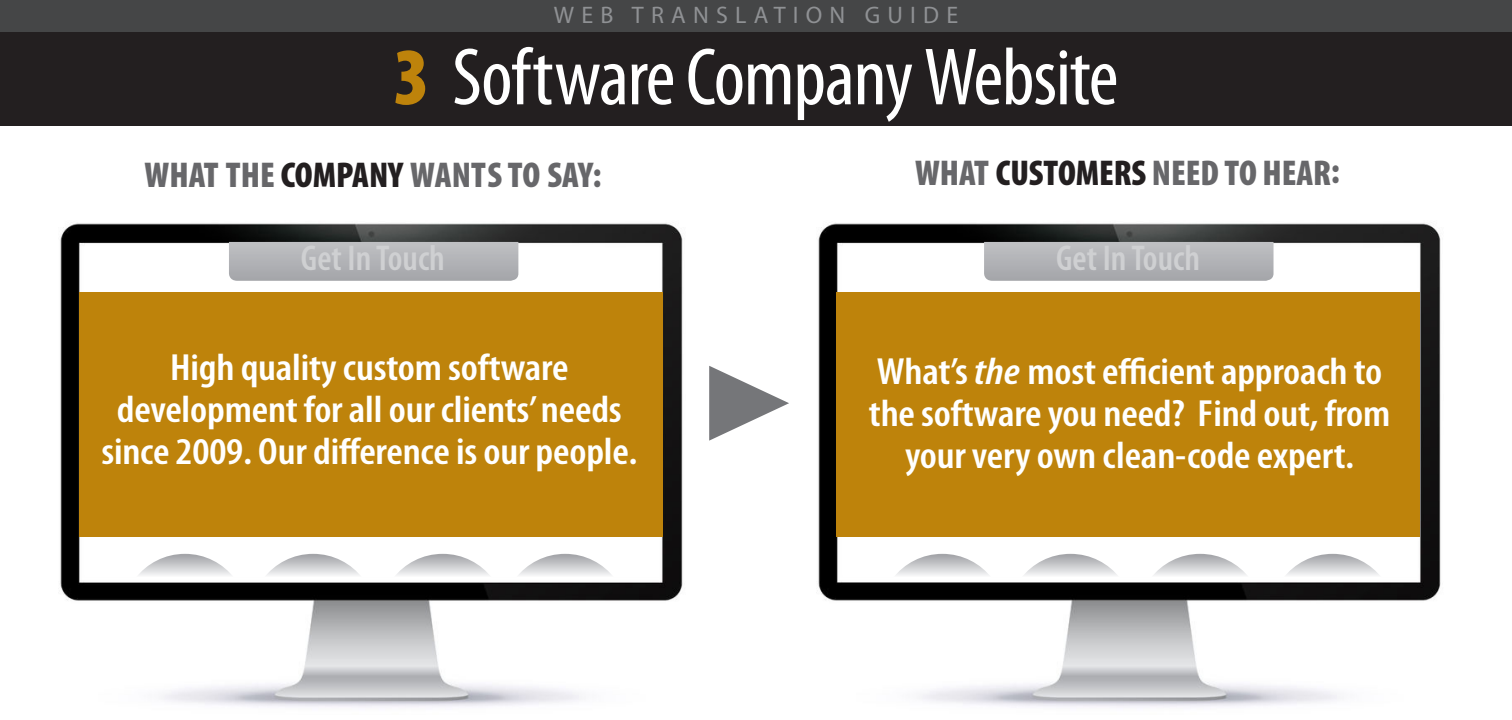
<style>
.page{position:relative;width:1512px;height:720px;background:#fff}
.page>*{position:absolute;margin:0;border:0;box-sizing:border-box;transform-origin:0 0}
.t1{font:condensed 82px "Myriad Pro";letter-spacing:-.015em;color:#fff}
.t2{font:600 condensed 38px/42px "Myriad Pro";letter-spacing:-.005em;color:#fff;text-align:center;scale:1.1 1}
.t3{font:900 condensed 36px "Myriad Pro";letter-spacing:-.005em;color:#67676a}
.t4{font:600 condensed 36px "Myriad Pro";color:#cfd0d2}
.t5{font:24px "Myriad Pro";letter-spacing:.3em;color:#8f9194}
.s1{font-weight:900;color:#be830b}
.s2{color:#231f20}
.s3{font-style:italic}
</style>
<div class="page">
<img style="left:60px;top:223px;width:623px;height:484px">
<img style="left:818px;top:223px;width:623px;height:484px">
<div style="left:79px;top:292px;width:583px;height:245px;background:#be830b"></div>
<div style="left:837px;top:292px;width:583px;height:245px;background:#be830b"></div>
<svg style="left:135px;top:554px;width:100px;height:24px"></svg>
<svg style="left:893px;top:554px;width:99px;height:24px"></svg>
<svg style="left:264px;top:554px;width:99px;height:24px"></svg>
<svg style="left:1021px;top:554px;width:99px;height:24px"></svg>
<svg style="left:393px;top:554px;width:99px;height:24px"></svg>
<svg style="left:1151px;top:554px;width:99px;height:24px"></svg>
<svg style="left:1283px;top:554px;width:99px;height:24px"></svg>
<svg style="left:516px;top:554px;width:99px;height:24px"></svg>
<div style="left:0;top:0;width:1512px;height:126px;background:#231f20"></div>
<div style="left:0;top:0;width:1512px;height:32px;background:#454647"></div>
<svg style="left:984px;top:242px;width:290px;height:39px;background:#b2b3b6"></svg>
<svg style="left:229px;top:242px;width:289px;height:39px;background:#b2b3b6"></svg>
<svg style="left:709px;top:366px;width:80px;height:75px"></svg>
<p class="t5" style="left:554px;top:0;width:406px">WEB TRANSLATION GUIDE</p>
<p class="t1" style="left:393px;top:28px;width:727px"><span class="s1">3</span> Software Company Website</p>
<p class="t3" style="left:145px;top:152px;width:458px">WHAT THE <span class="s2">COMPANY</span> WANTS TO SAY:</p>
<p class="t3" style="left:915px;top:150px;width:426px">WHAT <span class="s2">CUSTOMERS</span> NEED TO HEAR:</p>
<p class="t4" style="left:301px;top:236px;width:145px">Get In Touch</p>
<p class="t4" style="left:1056px;top:236px;width:145px">Get In Touch</p>
<p class="t2" style="left:101px;top:346px;width:489px">High quality custom software development for all our clients’ needs since 2009. Our difference is our people.</p>
<p class="t2" style="left:869px;top:349px;width:476px">What’s <span class="s3">the</span> most efficient approach to the software you need? Find out, from your very own clean-code expert.</p>
</div>
